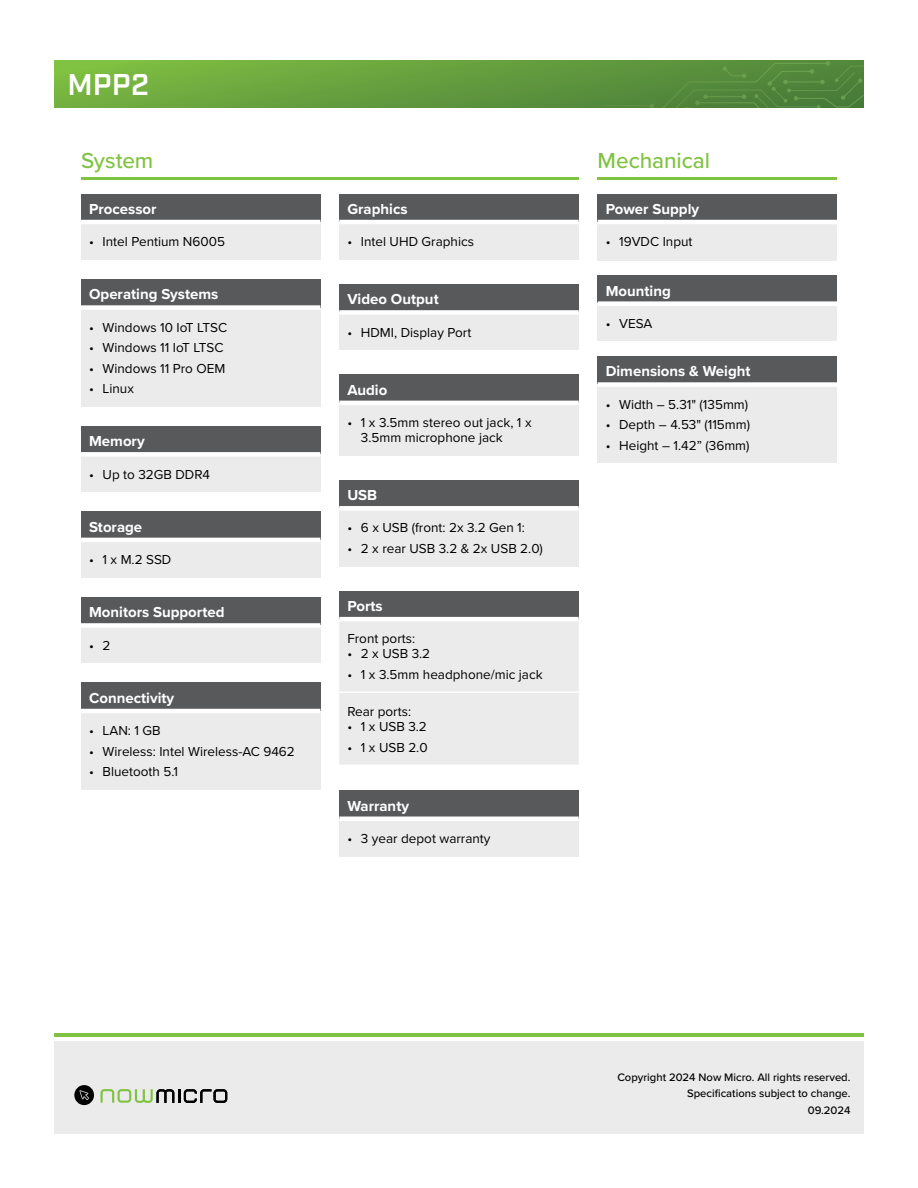
<style>
.page{position:relative;width:918px;height:1188px;background:#fff}
.page>*{position:absolute;margin:0;border:0;box-sizing:border-box;transform-origin:0 0}
.t1{font:600 30px "Industry";color:#fff}
.t2{font:500 22.5px "Proxima Nova";letter-spacing:-.005em;color:#80c342}
.t3{font:700 15px "Proxima Nova";color:#fff}
.t4{font:13.5px/15px "Proxima Nova";color:#000}
.t5{font:500 11.25px/16.5px "Proxima Nova";color:#000;text-align:right}
</style>
<div class="page">
<svg style="left:54px;top:60px;width:810px;height:48px;background:#6da83f"></svg>
<div style="left:81px;top:194px;width:239px;height:28px;background:#58595b"></div>
<div style="left:81px;top:222px;width:239px;height:38px;background:#ebebec"></div>
<hr style="left:81px;top:220px;width:239px;height:4px;background:#fff">
<div style="left:81px;top:280px;width:239px;height:28px;background:#58595b"></div>
<div style="left:81px;top:308px;width:239px;height:98px;background:#ebebec"></div>
<div style="left:81px;top:305px;width:239px;height:5px;background:#fff"></div>
<div style="left:81px;top:426px;width:239px;height:28px;background:#58595b"></div>
<div style="left:81px;top:454px;width:239px;height:38px;background:#ebebec"></div>
<div style="left:81px;top:452px;width:239px;height:5px;background:#fff"></div>
<div style="left:81px;top:512px;width:239px;height:28px;background:#58595b"></div>
<div style="left:81px;top:540px;width:239px;height:38px;background:#ebebec"></div>
<hr style="left:81px;top:538px;width:239px;height:4px;background:#fff">
<div style="left:81px;top:597px;width:239px;height:28px;background:#58595b"></div>
<div style="left:81px;top:625px;width:239px;height:38px;background:#ebebec"></div>
<div style="left:81px;top:623px;width:239px;height:5px;background:#fff"></div>
<div style="left:81px;top:683px;width:239px;height:28px;background:#58595b"></div>
<div style="left:81px;top:711px;width:239px;height:78px;background:#ebebec"></div>
<hr style="left:81px;top:709px;width:239px;height:4px;background:#fff">
<div style="left:339px;top:194px;width:240px;height:28px;background:#58595b"></div>
<div style="left:339px;top:222px;width:240px;height:38px;background:#ebebec"></div>
<hr style="left:339px;top:220px;width:240px;height:4px;background:#fff">
<div style="left:339px;top:284px;width:240px;height:28px;background:#58595b"></div>
<div style="left:339px;top:312px;width:240px;height:38px;background:#ebebec"></div>
<div style="left:339px;top:310px;width:240px;height:5px;background:#fff"></div>
<div style="left:339px;top:375px;width:240px;height:28px;background:#58595b"></div>
<div style="left:339px;top:403px;width:240px;height:53px;background:#ebebec"></div>
<hr style="left:339px;top:401px;width:240px;height:4px;background:#fff">
<div style="left:339px;top:480px;width:240px;height:28px;background:#58595b"></div>
<div style="left:339px;top:508px;width:240px;height:58px;background:#ebebec"></div>
<div style="left:339px;top:506px;width:240px;height:5px;background:#fff"></div>
<div style="left:339px;top:591px;width:240px;height:28px;background:#58595b"></div>
<div style="left:339px;top:621px;width:240px;height:144px;background:#ebebec"></div>
<hr style="left:339px;top:617px;width:240px;height:4px;background:#fff">
<hr style="left:339px;top:691px;width:240px;height:2px;background:#fff">
<div style="left:339px;top:791px;width:240px;height:28px;background:#58595b"></div>
<div style="left:339px;top:819px;width:240px;height:37px;background:#ebebec"></div>
<hr style="left:339px;top:817px;width:240px;height:4px;background:#fff">
<div style="left:598px;top:194px;width:239px;height:28px;background:#58595b"></div>
<div style="left:598px;top:222px;width:239px;height:38px;background:#ebebec"></div>
<hr style="left:598px;top:220px;width:239px;height:4px;background:#fff">
<div style="left:598px;top:276px;width:239px;height:28px;background:#58595b"></div>
<div style="left:598px;top:304px;width:239px;height:37px;background:#ebebec"></div>
<div style="left:598px;top:301px;width:239px;height:5px;background:#fff"></div>
<div style="left:598px;top:357px;width:239px;height:28px;background:#58595b"></div>
<div style="left:598px;top:385px;width:239px;height:78px;background:#ebebec"></div>
<div style="left:598px;top:382px;width:239px;height:5px;background:#fff"></div>
<div style="left:54px;top:1041px;width:810px;height:93px;background:#ebebec"></div>
<svg style="left:100px;top:1089px;width:127px;height:14px"></svg>
<svg style="left:74px;top:1085px;width:20px;height:20px"></svg>
<hr style="left:54px;top:1033px;width:810px;height:4px;background:#80c342">
<hr style="left:81px;top:177px;width:498px;height:2px;background:#80c342">
<hr style="left:598px;top:177px;width:239px;height:2px;background:#80c342">
<svg style="left:490px;top:61px;width:374px;height:47px;background:#578d3c"></svg>
<h1 class="t1" style="left:68px;top:67px;width:83px">MPP2</h1>
<h2 class="t2" style="left:81px;top:144px;width:74px">System</h2>
<h2 class="t2" style="left:598px;top:144px;width:114px">Mechanical</h2>
<p class="t3" style="left:89px;top:198px;width:69px">Processor</p>
<p class="t4" style="left:89px;top:234px;width:137px">• Intel Pentium N6005</p>
<p class="t3" style="left:89px;top:283px;width:131px">Operating Systems</p>
<p class="t4" style="left:89px;top:319px;width:140px">• Windows 10 IoT LTSC</p>
<p class="t4" style="left:89px;top:340px;width:136px">• Windows 11 IoT LTSC</p>
<p class="t4" style="left:89px;top:360px;width:138px">• Windows 11 Pro OEM</p>
<p class="t4" style="left:89px;top:380px;width:46px">• Linux</p>
<p class="t3" style="left:89px;top:430px;width:57px">Memory</p>
<p class="t4" style="left:89px;top:466px;width:123px">• Up to 32GB DDR4</p>
<p class="t3" style="left:89px;top:516px;width:55px">Storage</p>
<p class="t4" style="left:89px;top:551px;width:84px">• 1 x M.2 SSD</p>
<p class="t3" style="left:89px;top:601px;width:137px">Monitors Supported</p>
<p class="t4" style="left:89px;top:637px;width:23px">• 2</p>
<p class="t3" style="left:89px;top:687px;width:87px">Connectivity</p>
<p class="t4" style="left:89px;top:723px;width:73px">• LAN: 1 GB</p>
<p class="t4" style="left:89px;top:743px;width:207px">• Wireless: Intel Wireless-AC 9462</p>
<p class="t4" style="left:89px;top:763px;width:90px">• Bluetooth 5.1</p>
<p class="t3" style="left:347px;top:198px;width:62px">Graphics</p>
<p class="t4" style="left:347px;top:234px;width:128px">• Intel UHD Graphics</p>
<p class="t3" style="left:347px;top:288px;width:93px">Video Output</p>
<p class="t4" style="left:347px;top:324px;width:125px">• HDMI, Display Port</p>
<p class="t3" style="left:347px;top:379px;width:41px">Audio</p>
<p class="t4" style="left:361px;top:414px;width:172px;text-indent:-14px">• 1 x 3.5mm stereo out jack, 1 x<br>3.5mm microphone jack</p>
<p class="t3" style="left:347px;top:484px;width:31px">USB</p>
<p class="t4" style="left:347px;top:520px;width:179px">• 6 x USB (front: 2x 3.2 Gen 1:</p>
<p class="t4" style="left:347px;top:540px;width:197px">• 2 x rear USB 3.2 &amp; 2x USB 2.0)</p>
<p class="t3" style="left:347px;top:595px;width:37px">Ports</p>
<p class="t4" style="left:347px;top:631px;width:69px">Front ports:</p>
<p class="t4" style="left:347px;top:646px;width:84px">• 2 x USB 3.2</p>
<p class="t4" style="left:347px;top:666px;width:197px">• 1 x 3.5mm headphone/mic jack</p>
<p class="t4" style="left:347px;top:704px;width:65px">Rear ports:</p>
<p class="t4" style="left:347px;top:719px;width:81px">• 1 x USB 3.2</p>
<p class="t4" style="left:347px;top:739px;width:82px">• 1 x USB 2.0</p>
<p class="t3" style="left:347px;top:794px;width:63px">Warranty</p>
<p class="t4" style="left:347px;top:830px;width:145px">• 3 year depot warranty</p>
<p class="t3" style="left:606px;top:198px;width:95px">Power Supply</p>
<p class="t4" style="left:606px;top:234px;width:88px">• 19VDC Input</p>
<p class="t3" style="left:606px;top:279px;width:67px">Mounting</p>
<p class="t4" style="left:606px;top:315px;width:48px">• VESA</p>
<p class="t3" style="left:606px;top:360px;width:146px">Dimensions &amp; Weight</p>
<p class="t4" style="left:606px;top:396px;width:144px">• Width – 5.31" (135mm)</p>
<p class="t4" style="left:606px;top:417px;width:146px">• Depth – 4.53" (115mm)</p>
<p class="t4" style="left:606px;top:437px;width:145px">• Height – 1.42” (36mm)</p>
<p class="t5" style="left:617px;top:1068px;width:235px">Copyright 2024 Now Micro. All rights reserved.<br>Specifications subject to change.<br>09.2024</p>
</div>
